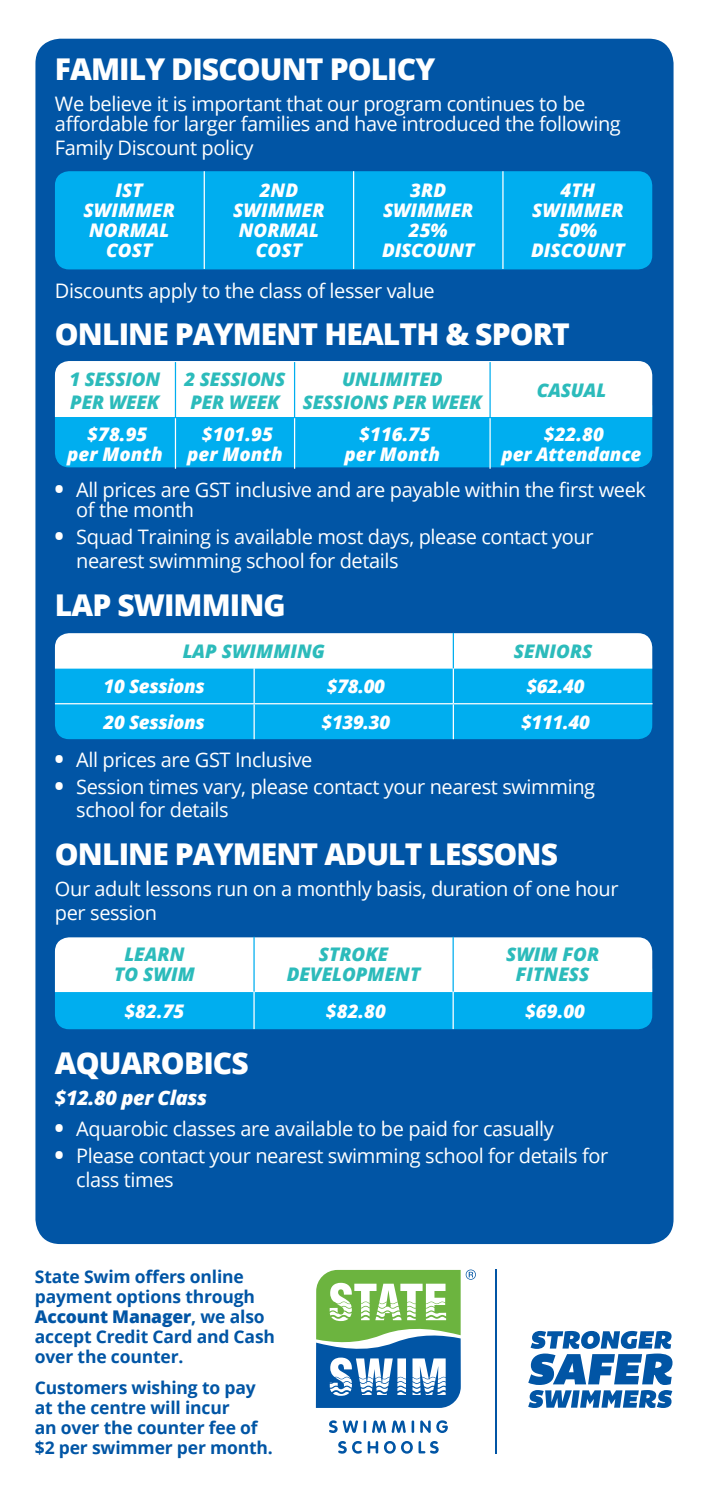
<style>
.page{position:relative;width:709px;height:1489px;background:#fff}
.page>*{position:absolute;margin:0;border:0;box-sizing:border-box;transform-origin:0 0}
.t1{font:800 30px "Open Sans";letter-spacing:-.03em;color:#fff}
.t2{font:20px/23.8px "Open Sans";letter-spacing:-.02em;color:#fff}
.t3{font:italic 800 20px "Open Sans";letter-spacing:-.02em;color:#fff}
.t4{font:italic 800 18.75px/20px "Open Sans";color:#fff;text-align:center}
.t5{font:italic 800 18.75px/22.5px "Open Sans";color:#2cbbbb;text-align:center}
.t6{font:italic 800 18.75px "Open Sans";letter-spacing:-.02em;color:#fff}
.t7{font:700 17.5px/20px "Open Sans";letter-spacing:-.01em;color:#0155a5}
.s1{font-weight:800;font-size:22.5px}
.s2{font-weight:800}
</style>
<div class="page">
<div style="left:35px;top:39px;width:638px;height:1204px;background:#0155a5;border-radius:25px"></div>
<div style="left:55px;top:171px;width:597px;height:98px;background:#00aeef;border-radius:14px"></div>
<svg style="left:55px;top:361px;width:597px;height:106px;background:#86d8f7"></svg>
<div style="left:55px;top:652px;width:597px;height:87px;background:#00aeef;border-radius:14px"></div>
<div style="left:55px;top:633px;width:597px;height:35px;background:#fff"></div>
<div style="left:55px;top:955px;width:597px;height:74px;background:#00aeef;border-radius:14px"></div>
<div style="left:55px;top:937px;width:597px;height:55px;background:#fff"></div>
<hr style="left:204px;top:171px;width:1px;height:98px;background:#fff">
<hr style="left:353px;top:171px;width:1px;height:98px;background:#fff">
<hr style="left:502px;top:171px;width:1px;height:98px;background:#fff">
<hr style="left:175px;top:418px;width:1px;height:50px;background:#fff">
<hr style="left:294px;top:418px;width:1px;height:50px;background:#fff">
<hr style="left:489px;top:418px;width:1px;height:50px;background:#fff">
<hr style="left:175px;top:362px;width:1px;height:56px;background:#00aeef">
<hr style="left:294px;top:362px;width:1px;height:56px;background:#00aeef">
<hr style="left:489px;top:362px;width:1px;height:56px;background:#00aeef">
<hr style="left:253px;top:668px;width:2px;height:35px;background:#fff">
<hr style="left:453px;top:668px;width:1px;height:35px;background:#fff">
<hr style="left:55px;top:703px;width:199px;height:1px;background:#fff">
<hr style="left:254px;top:703px;width:199px;height:1px;background:#fff">
<hr style="left:253px;top:704px;width:2px;height:35px;background:#fff">
<hr style="left:453px;top:703px;width:199px;height:1px;background:#fff">
<hr style="left:453px;top:704px;width:1px;height:35px;background:#fff">
<hr style="left:453px;top:633px;width:1px;height:35px;background:#00aeef">
<hr style="left:253px;top:991px;width:2px;height:38px;background:#fff">
<hr style="left:452px;top:991px;width:2px;height:38px;background:#fff">
<hr style="left:253px;top:936px;width:2px;height:55px;background:#00aeef">
<hr style="left:452px;top:936px;width:2px;height:55px;background:#00aeef">
<svg style="left:528px;top:1330px;width:144px;height:77px"></svg>
<hr style="left:495px;top:1269px;width:2px;height:184px;background:#0155a5">
<svg style="left:329px;top:1420px;width:8px;height:12px"></svg>
<svg style="left:343px;top:1420px;width:23px;height:12px"></svg>
<svg style="left:372px;top:1420px;width:42px;height:12px"></svg>
<svg style="left:420px;top:1420px;width:28px;height:12px"></svg>
<svg style="left:338px;top:1441px;width:24px;height:12px"></svg>
<svg style="left:368px;top:1441px;width:10px;height:12px"></svg>
<svg style="left:384px;top:1441px;width:54px;height:12px"></svg>
<svg style="left:316px;top:1269px;width:160px;height:138px"></svg>
<h1 class="t1" style="left:55px;top:46px;width:382px">FAMILY DISCOUNT POLICY</h1>
<p class="t2" style="left:55px;top:93px;width:567px;line-height:20px">We believe it is important that our program continues to be affordable for larger families and have introduced the following</p>
<p class="t2" style="left:55px;top:135px;width:200px">Family Discount policy</p>
<p class="t4" style="left:84px;top:180px;width:93px">IST<br>SWIMMER<br>NORMAL<br>COST</p>
<p class="t4" style="left:233px;top:180px;width:93px">2ND<br>SWIMMER<br>NORMAL<br>COST</p>
<p class="t4" style="left:382px;top:180px;width:94px">3RD<br>SWIMMER<br>25%<br>DISCOUNT</p>
<p class="t4" style="left:531px;top:180px;width:95px">4TH<br>SWIMMER<br>50%<br>DISCOUNT</p>
<p class="t2" style="left:55px;top:278px;width:381px">Discounts apply to the class of lesser value</p>
<h1 class="t1" style="left:55px;top:311px;width:516px">ONLINE PAYMENT HEALTH &amp; SPORT</h1>
<p class="t5" style="left:69px;top:367px;width:92px;text-align:left">1 SESSION<br>PER WEEK</p>
<p class="t5" style="left:184px;top:367px;width:102px">2 SESSIONS<br>PER WEEK</p>
<p class="t5" style="left:303px;top:367px;width:181px">UNLIMITED<br>SESSIONS PER WEEK</p>
<p class="t5" style="left:537px;top:378px;width:71px">CASUAL</p>
<p class="t4" style="left:67px;top:423px;width:97px">$78.95<br>per Month</p>
<p class="t4" style="left:187px;top:423px;width:97px">$101.95 per Month</p>
<p class="t4" style="left:344px;top:423px;width:97px">$116.75 per Month</p>
<p class="t4" style="left:501px;top:423px;width:141px">$22.80<br>per Attendance</p>
<p class="t2" style="left:76px;top:479px;width:571px;line-height:20px;text-indent:-21px"><span class="s1">•</span> All prices are GST inclusive and are payable within the first week of the month</p>
<p class="t2" style="left:76px;top:524px;width:519px;text-indent:-21px"><span class="s1">•</span> Squad Training is available most days, please contact your nearest swimming school for details</p>
<h1 class="t1" style="left:55px;top:582px;width:232px">LAP SWIMMING</h1>
<p class="t5" style="left:183px;top:639px;width:144px">LAP SWIMMING</p>
<p class="t5" style="left:514px;top:639px;width:80px">SENIORS</p>
<p class="t6" style="left:103px;top:671px;width:103px">10 Sessions</p>
<p class="t4" style="left:327px;top:675px;width:60px">$78.00</p>
<p class="t4" style="left:526px;top:675px;width:60px">$62.40</p>
<p class="t6" style="left:103px;top:708px;width:103px">20 Sessions</p>
<p class="t4" style="left:321px;top:711px;width:70px">$139.30</p>
<p class="t4" style="left:521px;top:711px;width:70px">$111.40</p>
<p class="t2" style="left:55px;top:747px;width:259px"><span class="s1">•</span> All prices are GST Inclusive</p>
<p class="t2" style="left:76px;top:774px;width:520px;text-indent:-21px"><span class="s1">•</span> Session times vary, please contact your nearest swimming school for details</p>
<h1 class="t1" style="left:55px;top:831px;width:504px">ONLINE PAYMENT ADULT LESSONS</h1>
<p class="t2" style="left:55px;top:876px;width:565px">Our adult lessons run on a monthly basis, duration of one hour per session</p>
<p class="t5" style="left:114px;top:943px;width:82px;line-height:20px">LEARN<br>TO SWIM</p>
<p class="t5" style="left:287px;top:943px;width:135px;line-height:20px">STROKE<br>DEVELOPMENT</p>
<p class="t5" style="left:506px;top:943px;width:95px;line-height:20px">SWIM FOR<br>FITNESS</p>
<p class="t4" style="left:124px;top:999px;width:62px">$82.75</p>
<p class="t4" style="left:326px;top:999px;width:62px">$82.80</p>
<p class="t4" style="left:525px;top:999px;width:62px">$69.00</p>
<h1 class="t1" style="left:55px;top:1040px;width:195px">AQUAROBICS</h1>
<p class="t3" style="left:55px;top:1082px;width:154px">$12.80 per Class</p>
<p class="t2" style="left:55px;top:1116px;width:500px"><span class="s1">•</span> Aquarobic classes are available to be paid for casually</p>
<p class="t2" style="left:76px;top:1143px;width:534px;text-indent:-21px"><span class="s1">•</span> Please contact your nearest swimming school for details for class times</p>
<p class="t7" style="left:35px;top:1266px;width:242px">State Swim offers online payment options through<br><span class="s2">Account Manager</span>, we also accept Credit Card and Cash over the counter.</p>
<p class="t7" style="left:35px;top:1376px;width:239px">Customers wishing to pay at the centre will incur<br>an over the counter fee of $2 per swimmer per month.</p>
</div>
